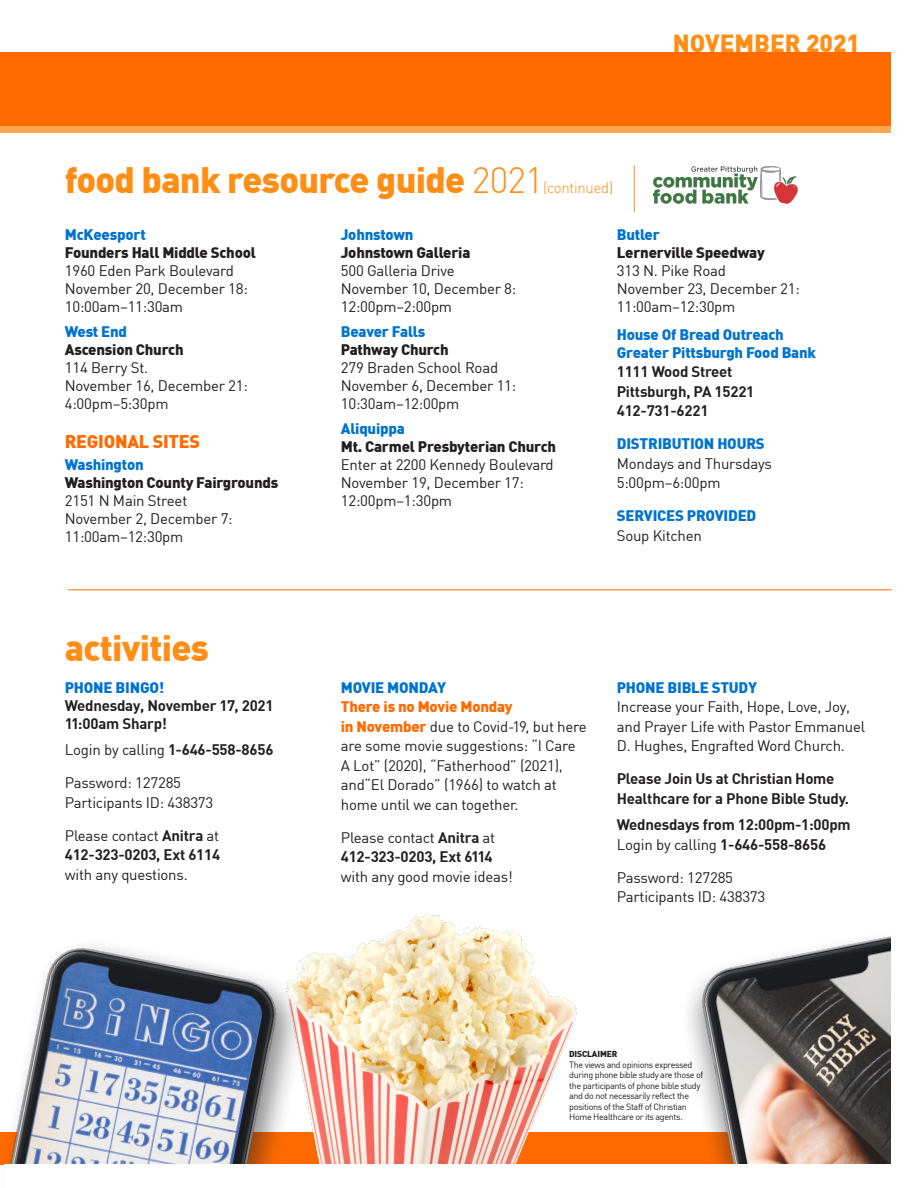
<style>
.page{position:relative;width:918px;height:1188px;background:#fff}
.page>*{position:absolute;margin:0;border:0;box-sizing:border-box;transform-origin:0 0}
.t1{font:900 36px "DIN";letter-spacing:-.02em;color:#ff8e16}
.t2{font:900 24.3px "DIN";color:#ff8e16}
.Food_Bank_-_COUNTY_H{font:900 18px "DIN";letter-spacing:-.015em;color:#ff6a00}
.Body_Copy{font:15px/19.5px "DIN";letter-spacing:-.015em;color:#231f20}
.Food_Bank_-_LOCATION{font:15px/18px "DIN";letter-spacing:-.015em;color:#231f20}
.Food_Bank_-_PHONE{font:900 15px "DIN";letter-spacing:-.015em;color:#231f20}
.Food_Bank_-_NAME{font:900 15px/18px "DIN";letter-spacing:-.015em;color:#0073ce}
.Body_Copy_Bold{font:700 15px/18px "DIN";letter-spacing:-.015em;color:#231f20}
.Body_Copy-2{font:700 15px/19.5px "DIN";letter-spacing:-.015em;color:#231f20}
.Food_Bank_-_LOCATION-2{font:900 15px/19.5px "DIN";letter-spacing:-.015em;color:#0073ce}
.t3{font:300 15px "DIN";letter-spacing:-.02em;color:#ff8e16}
.Body_Copy-3{font:9px/10.5px "DIN";letter-spacing:-.04em;color:#231f20}
.Body_Copy-4{font:900 8.55px "DIN";letter-spacing:-.015em;color:#231f20}
.s1{font-weight:300}
.s2{font-weight:900;color:#0073ce}
.s3{font-weight:700}
.s4{font-weight:400;color:#231f20}
.s5{font-weight:900;color:#ff6a00}
.s6{font-weight:400}
</style>
<div class="page">
<svg style="left:0;top:125px;width:891px;height:7px;background:#ff9d44"></svg>
<div style="left:0;top:52px;width:891px;height:73px;background:#ff6a00"></div>
<div style="left:1px;top:1137px;width:891px;height:27px;background:#ff6a00"></div>
<img style="left:308px;top:914px;width:275px;height:250px">
<img style="left:653px;top:166px;width:144px;height:38px">
<hr style="left:634px;top:165px;width:1px;height:47px;background:#ff8e16">
<hr style="left:68px;top:590px;width:824px;height:1px;background:#ff6a00">
<div style="left:0;top:937px;width:308px;height:251px;background:#231f20;opacity:.5"></div>
<img style="left:4px;top:937px;width:292px;height:227px">
<img style="left:682px;top:936px;width:210px;height:228px">
<div style="left:4px;top:1164px;width:914px;height:24px;background:#fff"></div>
<p class="t1" style="left:65px;top:156px;width:480px">food bank resource guide <span class="s1">2021</span></p>
<p class="t3" style="left:543px;top:178px;width:72px">(continued)</p>
<h2 class="t2" style="left:673px;top:27px;width:189px">NOVEMBER 2021</h2>
<p class="Food_Bank_-_NAME" style="left:65px;top:225px;width:83px">McKeesport</p>
<p class="Food_Bank_-_PHONE" style="left:65px;top:243px;width:193px">Founders Hall Middle School</p>
<p class="Food_Bank_-_LOCATION" style="left:65px;top:261px;width:185px">1960 Eden Park Boulevard<br>November 20, December 18:<br>10:00am–11:30am</p>
<p class="Food_Bank_-_NAME" style="left:65px;top:322px;width:64px">West End</p>
<p class="Food_Bank_-_PHONE" style="left:65px;top:339px;width:120px">Ascension Church</p>
<p class="Food_Bank_-_LOCATION" style="left:65px;top:358px;width:185px">114 Berry St.<br>November 16, December 21:<br>4:00pm–5:30pm</p>
<p class="Food_Bank_-_COUNTY_H" style="left:65px;top:429px;width:137px">REGIONAL SITES</p>
<p class="Food_Bank_-_NAME" style="left:65px;top:455px;width:80px">Washington</p>
<p class="Food_Bank_-_PHONE" style="left:65px;top:473px;width:215px">Washington County Fairgrounds</p>
<p class="Food_Bank_-_LOCATION" style="left:65px;top:492px;width:169px">2151 N Main Street<br>November 2, December 7:<br>11:00am–12:30pm</p>
<p class="t1" style="left:65px;top:624px;width:146px">activities</p>
<p class="Body_Copy_Bold" style="left:65px;top:678px;width:210px"><span class="s2">PHONE BINGO!<br></span>Wednesday, November 17, 2021<br>11:00am Sharp!</p>
<p class="Body_Copy" style="left:65px;top:740px;width:210px">Login by calling <span class="s3">1-646-558-8656</span></p>
<p class="Body_Copy" style="left:65px;top:773px;width:150px">Password: 127285<br>Participants ID: 438373</p>
<p class="Body_Copy" style="left:65px;top:825px;width:157px;text-align:justify">Please contact <span class="s3">Anitra</span> at <span class="s3">412-323-0203, Ext 6114 </span>with any questions.</p>
<p class="Food_Bank_-_NAME" style="left:341px;top:225px;width:74px">Johnstown</p>
<p class="Food_Bank_-_PHONE" style="left:341px;top:243px;width:131px">Johnstown Galleria</p>
<p class="Food_Bank_-_LOCATION" style="left:341px;top:261px;width:177px">500 Galleria Drive<br>November 10, December 8:<br>12:00pm–2:00pm</p>
<p class="Food_Bank_-_NAME" style="left:341px;top:322px;width:86px">Beaver Falls</p>
<p class="Food_Bank_-_PHONE" style="left:341px;top:339px;width:110px">Pathway Church</p>
<p class="Food_Bank_-_LOCATION" style="left:341px;top:358px;width:177px">279 Braden School Road<br>November 6, December 11:<br>10:30am–12:00pm</p>
<p class="Food_Bank_-_NAME" style="left:341px;top:418px;width:66px">Aliquippa</p>
<p class="Food_Bank_-_PHONE" style="left:341px;top:436px;width:217px">Mt. Carmel Presbyterian Church</p>
<p class="Food_Bank_-_LOCATION" style="left:341px;top:455px;width:215px">Enter at 2200 Kennedy Boulevard<br>November 19, December 17:<br>12:00pm–1:30pm</p>
<p class="Food_Bank_-_NAME" style="left:617px;top:225px;width:45px">Butler</p>
<p class="Food_Bank_-_PHONE" style="left:617px;top:243px;width:149px">Lernerville Speedway</p>
<p class="Food_Bank_-_LOCATION" style="left:617px;top:261px;width:185px">313 N. Pike Road<br>November 23, December 21:<br>11:00am–12:30pm</p>
<p class="Food_Bank_-_NAME" style="left:617px;top:325px;width:201px">House Of Bread Outreach<br>Greater Pittsburgh Food Bank</p>
<p class="Body_Copy-2" style="left:617px;top:362px;width:139px">1111 Wood Street<br>Pittsburgh, PA 15221<br>412-731-6221</p>
<p class="Body_Copy" style="left:617px;top:434px;width:157px"><span class="s2">DISTRIBUTION HOURS<br></span>Mondays and Thursdays<br>5:00pm–6:00pm</p>
<p class="Food_Bank_-_LOCATION-2" style="left:617px;top:505px;width:141px">SERVICES PROVIDED<br><span class="s4">Soup Kitchen</span></p>
<p class="Body_Copy" style="left:341px;top:678px;width:247px"><span class="s2">MOVIE MONDAY<br></span><span class="s5">There is no Movie Monday<br>in November</span> due to Covid-19, but here are some movie suggestions: “I Care<br>A Lot” (2020), “Fatherhood” (2021), and“El Dorado” (1966) to watch at home until we can together.</p>
<p class="Body_Copy" style="left:341px;top:828px;width:174px">Please contact <span class="s3">Anitra</span> at<br><span class="s3">412-323-0203, Ext 6114 </span>with any good movie ideas!</p>
<p class="Body_Copy" style="left:617px;top:678px;width:250px"><span class="s2">PHONE BIBLE STUDY<br></span>Increase your Faith, Hope, Love, Joy, and Prayer Life with Pastor Emmanuel<br>D. Hughes, Engrafted Word Church.</p>
<p class="Body_Copy_Bold" style="left:617px;top:769px;width:234px;line-height:19.5px">Please Join Us at Christian Home<br>Healthcare for a Phone Bible Study.</p>
<p class="Body_Copy-2" style="left:617px;top:814px;width:235px">Wednesdays from 12:00pm-1:00pm<br><span class="s6">Login by calling</span> 1-646-558-8656</p>
<p class="Body_Copy" style="left:617px;top:867px;width:150px">Password: 127285<br>Participants ID: 438373</p>
<p class="Body_Copy-4" style="left:569px;top:1049px;width:50px">DISCLAIMER</p>
<p class="Body_Copy-3" style="left:569px;top:1059px;width:136px">The views and opinions expressed during phone bible study are those of the participants of phone bible study and do not necessarily reflect the positions of the Staff of Christian Home Healthcare or its agents.</p>
</div>
